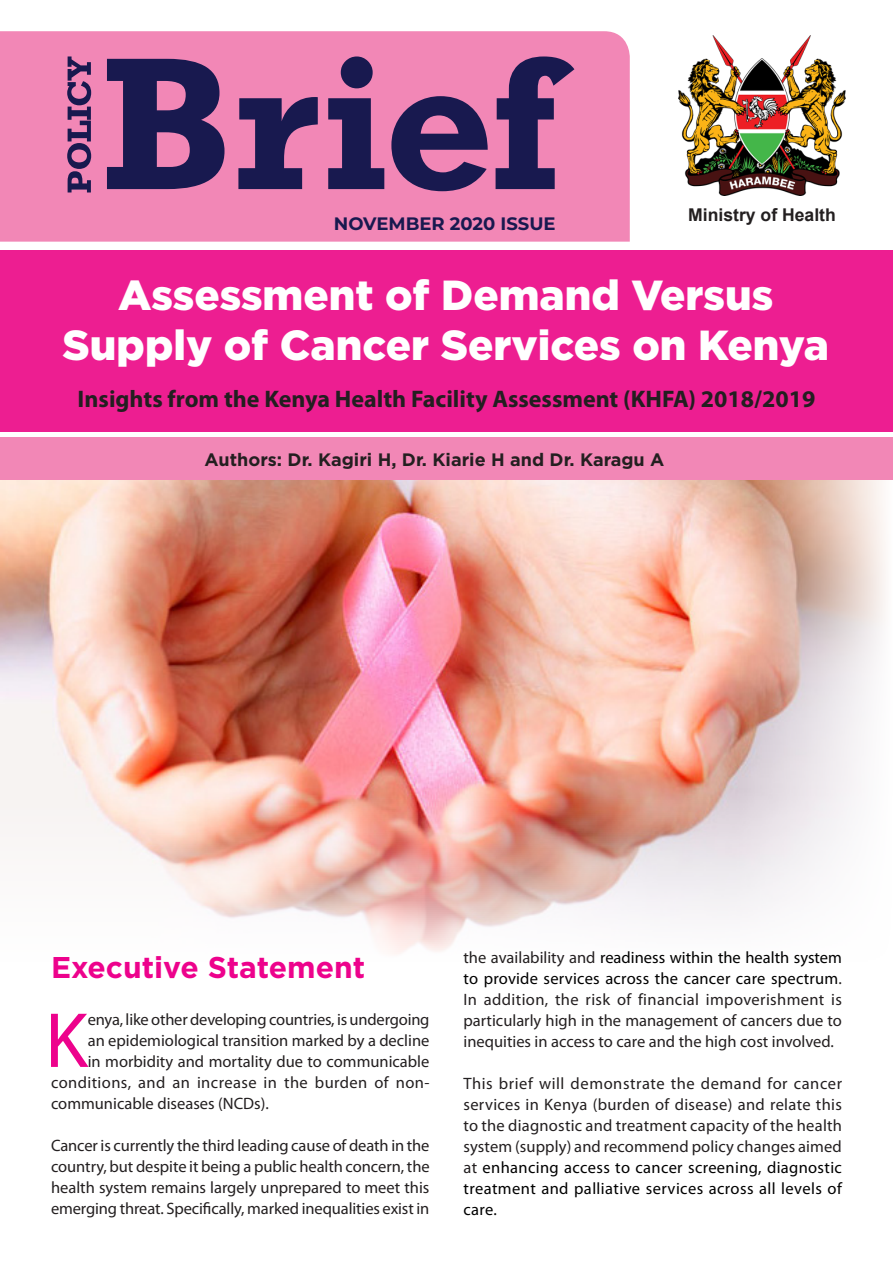
<style>
.page{position:relative;width:893px;height:1263px;background:#fff}
.page>*{position:absolute;margin:0;border:0;box-sizing:border-box;transform-origin:0 0}
.t1{font:78.75px "Myriad Pro";color:#ed028c}
.Headline{font:900 42px/50.4px "Gotham";color:#fff;text-align:center}
.Head{font:700 30px "Gotham";color:#ed028c}
.t2{font:700 24px "Myriad Pro";color:#231f20}
.t3{font:700 18px "Gotham";color:#231f20}
.t4{font:700 18px "Montserrat";color:#18194f}
.t5{font:700 17.55px "Arial";color:#231f20}
.t6{font:16.5px/21px "Myriad Pro";color:#231f20;text-align:justify}
.t7{font:16.5px "Myriad Pro";letter-spacing:.025em;color:#231f20}
.s1{color:#000}
</style>
<div class="page">
<div style="left:0;top:31px;width:630px;height:211px;background:#f287b6"></div>
<img style="left:679px;top:36px;width:166px;height:160px">
<svg style="left:107px;top:56px;width:467px;height:135px;background:#865083"></svg>
<svg style="left:67px;top:56px;width:24px;height:136px;background:#834f81"></svg>
<img style="left:0;top:480px;width:886px;height:474px">
<div style="left:0;top:437px;width:893px;height:43px;background:#f287b6"></div>
<div style="left:0;top:250px;width:893px;height:182px;background:#ed1e91"></div>
<p class="t4" style="left:334px;top:211px;width:223px">NOVEMBER 2020 ISSUE</p>
<p class="t5" style="left:688px;top:203px;width:149px">Ministry of Health</p>
<p class="Headline" style="left:63px;top:269px;width:768px">Assessment of Demand Versus<br>Supply of Cancer Services on Kenya</p>
<p class="t2" style="left:78px;top:383px;width:739px">Insights from the Kenya Health Facility Assessment (KHFA) 2018/2019</p>
<p class="t3" style="left:204px;top:450px;width:462px">Authors: Dr. Kagiri H, Dr. Kiarie H and Dr. Karagu A</p>
<p class="Head" style="left:51px;top:950px;width:316px">Executive Statement</p>
<p class="t1" style="left:45px;top:992px;width:44px">K</p>
<p class="t6" style="left:88px;top:1008px;width:343px">enya, like other developing countries, is undergoing</p>
<p class="t6" style="left:88px;top:1029px;width:343px">an epidemiological transition marked by a decline</p>
<p class="t6" style="left:88px;top:1050px;width:343px">in morbidity and mortality due to communicable</p>
<p class="t7" style="left:51px;top:1072px;width:380px">conditions, and an increase in the burden of non-</p>
<p class="t6" style="left:51px;top:1092px;width:219px">communicable diseases (NCDs).</p>
<p class="t6" style="left:51px;top:1134px;width:380px">Cancer is currently the third leading cause of death in the country, but despite it being a public health concern, the health system remains largely unprepared to meet this emerging threat. Specifically, marked inequalities exist in</p>
<p class="t6" style="left:463px;top:946px;width:380px">the availability and <span class="s1">readiness within the health system to provide services across the cancer care spectrum</span>.<br>In addition, the risk of financial impoverishment is particularly high in the management of cancers due to inequities in access to care and the high cost involved.</p>
<p class="t6" style="left:463px;top:1072px;width:380px">This brief will demonstrate the demand for cancer services in Kenya (burden of disease) and relate this to the diagnostic and treatment capacity of the health system (supply) and recommend policy changes aimed at <span class="s1">enhancing access to cancer screening, diagnostic treatment and palliative services across all levels of care.</span></p>
</div>
